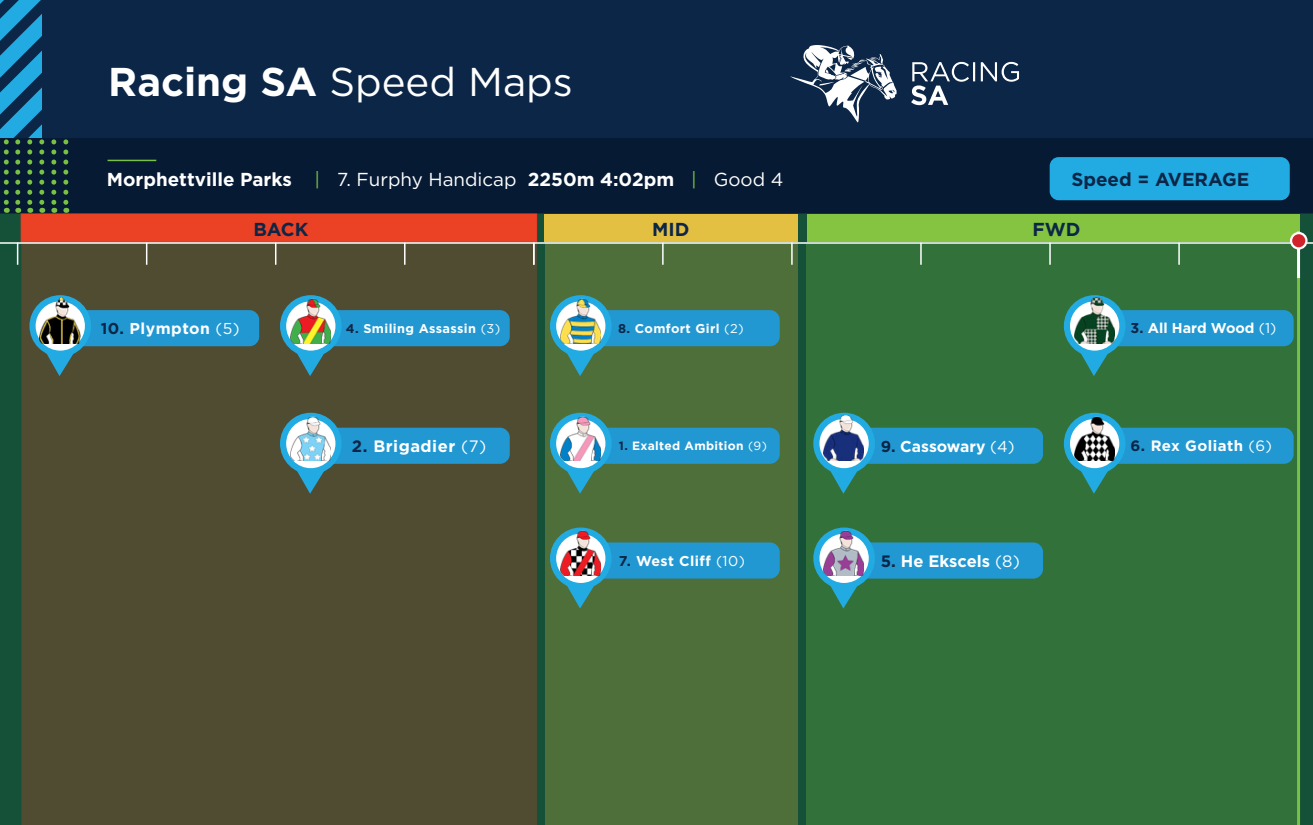
<style>
.page{position:relative;width:1313px;height:825px;background:#fff}
.page>*{position:absolute;margin:0;border:0;box-sizing:border-box;transform-origin:0 0}
.t1{font:40.2px "Gotham HTF";color:#fff}
.t2{font:700 18.75px "Gotham HTF";color:#fff}
.t3{font:700 18.75px "Gotham HTF";color:#0c2647}
.t4{font:700 16.5px "Gotham HTF";color:#fff}
.t5{font:700 16.5px "Gotham HTF";letter-spacing:.03em;color:#fff}
.t6{font:700 15.75px "Gotham HTF";letter-spacing:.01em;color:#fff}
.t7{font:700 15.75px "Gotham HTF";letter-spacing:.03em;color:#fff}
.t8{font:700 15px "Gotham HTF";letter-spacing:.03em;color:#fff}
.t9{font:700 14.25px "Gotham HTF";color:#fff}
.t10{font:700 14.25px "Gotham HTF";letter-spacing:.03em;color:#fff}
.t11{font:700 12.75px "Gotham HTF";letter-spacing:.03em;color:#fff}
.t12{font:700 12px "Gotham HTF";letter-spacing:.03em;color:#fff}
.s1{font-weight:700}
.s2{font-weight:400;color:#79c142}
.s3{font-weight:400}
.s4{color:#0c2647}
.s5{font-family:"Gotham";font-weight:400}
</style>
<div class="page">
<div style="left:0;top:214px;width:1312px;height:611px;background:#155138"></div>
<div style="left:21px;top:213px;width:516px;height:29px;background:#eb4225;border:1px solid #eb3e26"></div>
<div style="left:544px;top:214px;width:253px;height:28px;background:#e3c042"></div>
<div style="left:806px;top:214px;width:493px;height:28px;background:#84c440"></div>
<div style="left:22px;top:244px;width:515px;height:581px;background:#504c32"></div>
<div style="left:806px;top:243px;width:492px;height:582px;background:#33713a"></div>
<div style="left:544px;top:241px;width:253px;height:584px;background:#4e6f3a"></div>
<div style="left:0;top:0;width:1312px;height:213px;background:#0c2647"></div>
<hr style="left:0;top:242px;width:1312px;height:2px;background:#fff">
<div style="left:0;top:138px;width:1312px;height:76px;background:#071a34"></div>
<svg style="left:17px;top:244px;width:1px;height:21px"></svg>
<svg style="left:146px;top:244px;width:1px;height:21px"></svg>
<svg style="left:275px;top:244px;width:1px;height:21px"></svg>
<svg style="left:404px;top:244px;width:1px;height:21px"></svg>
<hr style="left:108px;top:160px;width:48px;height:1px;background:#79c142">
<svg style="left:911px;top:62px;width:108px;height:43px"></svg>
<svg style="left:790px;top:45px;width:106px;height:77px"></svg>
<svg style="left:533px;top:244px;width:1px;height:21px"></svg>
<svg style="left:662px;top:244px;width:1px;height:21px"></svg>
<svg style="left:791px;top:244px;width:1px;height:21px"></svg>
<svg style="left:920px;top:243px;width:1px;height:22px"></svg>
<svg style="left:1049px;top:243px;width:1px;height:22px"></svg>
<svg style="left:1178px;top:243px;width:1px;height:22px"></svg>
<svg style="left:51px;top:139px;width:5px;height:74px"></svg>
<svg style="left:63px;top:139px;width:5px;height:74px"></svg>
<svg style="left:0;top:0;width:44px;height:213px"></svg>
<hr style="left:1297px;top:277px;width:3px;height:548px;background:#79c142">
<hr style="left:1297px;top:232px;width:3px;height:46px;background:#fff">
<svg style="left:1291px;top:233px;width:15px;height:15px"></svg>
<div style="left:1289px;top:232px;width:18px;height:18px;border:2px solid #fff;border-radius:50%"></div>
<svg style="left:813px;top:413px;width:230px;height:81px"></svg>
<img style="left:823px;top:415px;width:41px;height:46px">
<svg style="left:813px;top:528px;width:230px;height:80px"></svg>
<img style="left:823px;top:530px;width:41px;height:46px">
<svg style="left:550px;top:295px;width:229px;height:81px"></svg>
<img style="left:560px;top:298px;width:40px;height:45px">
<svg style="left:1063px;top:413px;width:230px;height:81px"></svg>
<img style="left:1074px;top:415px;width:40px;height:46px">
<svg style="left:1063px;top:295px;width:230px;height:81px"></svg>
<img style="left:1074px;top:298px;width:40px;height:45px">
<svg style="left:550px;top:413px;width:229px;height:81px"></svg>
<img style="left:560px;top:415px;width:40px;height:46px">
<svg style="left:550px;top:528px;width:229px;height:80px"></svg>
<img style="left:560px;top:530px;width:40px;height:46px">
<div style="left:1049px;top:157px;width:240px;height:43px;background:#22abe2;border-radius:9px"></div>
<svg style="left:29px;top:295px;width:230px;height:81px;background:#3f707a"></svg>
<img style="left:40px;top:298px;width:40px;height:45px">
<svg style="left:280px;top:413px;width:230px;height:81px;background:#40717b"></svg>
<img style="left:290px;top:415px;width:40px;height:46px">
<svg style="left:280px;top:295px;width:230px;height:81px;background:#3f717b"></svg>
<img style="left:290px;top:298px;width:40px;height:45px">
<p class="t1" style="left:108px;top:59px;width:466px"><span class="s1">Racing SA</span> Speed Maps</p>
<p class="t2" style="left:107px;top:169px;width:678px">Morphettville Parks <span class="s2">|</span> <span class="s3">7. Furphy Handicap</span> 2250m 4:02pm <span class="s2">|</span> <span class="s3">Good 4</span></p>
<p class="t3" style="left:253px;top:219px;width:57px">BACK</p>
<p class="t3" style="left:652px;top:219px;width:39px">MID</p>
<p class="t3" style="left:1032px;top:219px;width:49px">FWD</p>
<p class="t3" style="left:1071px;top:168px;width:179px">Speed = AVERAGE</p>
<p class="t7" style="left:101px;top:320px;width:141px"><span class="s4">10.</span> Plympton <span class="s5">(5)</span></p>
<p class="t11" style="left:346px;top:321px;width:156px"><span class="s4">4.</span> Smiling Assassin <span class="s5">(3)</span></p>
<p class="t5" style="left:352px;top:436px;width:136px"><span class="s4">2.</span> Brigadier <span class="s5">(7)</span></p>
<p class="t11" style="left:618px;top:321px;width:127px"><span class="s4">8.</span> Comfort Girl <span class="s5">(2)</span></p>
<p class="t9" style="left:1130px;top:320px;width:147px"><span class="s4">3.</span> All Hard Wood <span class="s5">(1)</span></p>
<p class="t12" style="left:619px;top:439px;width:149px"><span class="s4">1.</span> Exalted Ambition <span class="s5">(9)</span></p>
<p class="t6" style="left:880px;top:437px;width:135px"><span class="s4">9.</span> Cassowary <span class="s5">(4)</span></p>
<p class="t8" style="left:1130px;top:437px;width:143px"><span class="s4">6.</span> Rex Goliath <span class="s5">(6)</span></p>
<p class="t10" style="left:619px;top:553px;width:127px"><span class="s4">7.</span> West Cliff <span class="s5">(10)</span></p>
<p class="t4" style="left:880px;top:552px;width:140px"><span class="s4">5.</span> He Ekscels <span class="s5">(8)</span></p>
</div>
